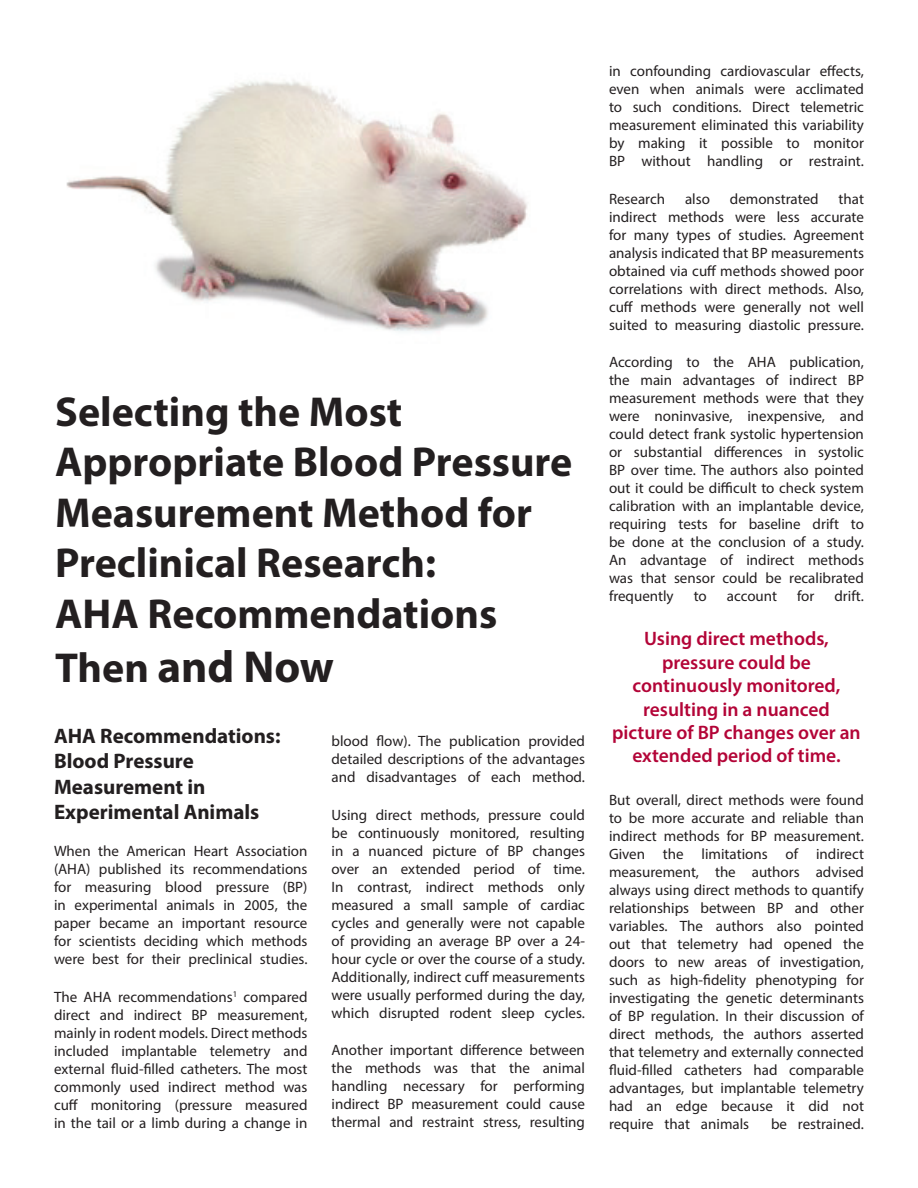
<style>
.page{position:relative;width:918px;height:1188px;background:#fff}
.page>*{position:absolute;margin:0;border:0;box-sizing:border-box;transform-origin:0 0}
.t1{font:700 45px "Myriad Pro";color:#231f20}
.t2{font:700 42px/50.4px "Myriad Pro";color:#231f20}
.t3{font:700 21px/25.2px "Myriad Pro";color:#231f20}
.t4{font:600 19.5px/23.4px "Myriad Pro";color:#b30437;text-align:center}
.t5{font:15px/18px "Myriad Pro";color:#231f20;text-align:justify}
.s1{font-size:42px}
</style>
<div class="page">
<img style="left:66px;top:80px;width:461px;height:252px">
<h2 class="t2" style="left:55px;top:385px;width:519px">Selecting the Most<br>Appropriate Blood Pressure<br>Measurement Method for<br>Preclinical Research:<br>AHA Recommendations</h2>
<h1 class="t1" style="left:55px;top:637px;width:281px"><span class="s1">Then</span> and Now</h1>
<h3 class="t3" style="left:54px;top:723px;width:228px">AHA Recommendations:<br>Blood Pressure<br>Measurement in<br>Experimental Animals</h3>
<p class="t5" style="left:54px;top:842px;width:255px">When the American Heart Association (AHA) published its recommendations for measuring blood pressure (BP) in experimental animals in 2005, the paper became an important resource for scientists deciding which methods were best for their preclinical studies.</p>
<p class="t5" style="left:54px;top:988px;width:255px">The AHA recommendations<sup>1</sup> compared direct and indirect BP measurement, mainly in rodent models. Direct methods included implantable telemetry and external fluid-filled catheters. The most commonly used indirect method was cuff monitoring (pressure measured in the tail or a limb during a change in</p>
<p class="t5" style="left:332px;top:732px;width:255px">blood flow). The publication provided detailed descriptions of the advantages and disadvantages of each method.</p>
<p class="t5" style="left:332px;top:805px;width:255px">Using direct methods, pressure could be continuously monitored, resulting in a nuanced picture of BP changes over an extended period of time.<br>In contrast, indirect methods only measured a small sample of cardiac cycles and generally were not capable of providing an average BP over a 24- hour cycle or over the course of a study.<br>Additionally, indirect cuff measurements were usually performed during the day, which disrupted rodent sleep cycles.</p>
<p class="t5" style="left:332px;top:1041px;width:255px">Another important difference between the methods was that the animal handling necessary for performing indirect BP measurement could cause thermal and restraint stress, resulting</p>
<p class="t5" style="left:609px;top:62px;width:257px">in confounding cardiovascular effects, even when animals were acclimated to such conditions. Direct telemetric measurement eliminated this variability by making it possible to monitor BP without handling or restraint.</p>
<p class="t5" style="left:609px;top:189px;width:58px">Research</p>
<p class="t5" style="left:685px;top:189px;width:26px">also</p>
<p class="t5" style="left:730px;top:189px;width:90px">demonstrated</p>
<p class="t5" style="left:609px;top:189px;width:257px;text-indent:230px">that indirect methods were less accurate for many types of studies. Agreement analysis indicated that BP measurements obtained via cuff methods showed poor correlations with direct methods. Also, cuff methods were generally not well suited to measuring diastolic pressure.</p>
<p class="t5" style="left:609px;top:353px;width:257px">According to the AHA publication, the main advantages of indirect BP measurement methods were that they were noninvasive, inexpensive, and could detect frank systolic hypertension or substantial differences in systolic BP over time. The authors also pointed out it could be difficult to check system calibration with an implantable device, requiring tests for baseline drift to be done at the conclusion of a study.<br>An advantage of indirect methods was that sensor could be recalibrated frequently</p>
<p class="t5" style="left:694px;top:587px;width:15px">to</p>
<p class="t5" style="left:727px;top:587px;width:52px">account</p>
<p class="t5" style="left:797px;top:587px;width:19px">for</p>
<p class="t5" style="left:835px;top:587px;width:31px">drift.</p>
<h3 class="t4" style="left:612px;top:627px;width:250px">Using direct methods, pressure could be continuously monitored, resulting in a nuanced picture of BP changes over an extended period of time.</h3>
<p class="t5" style="left:609px;top:791px;width:257px">But overall, direct methods were found to be more accurate and reliable than indirect methods for BP measurement.<br>Given the limitations of indirect measurement, the authors advised always using direct methods to quantify relationships between BP and other variables. The authors also pointed out that telemetry had opened the doors to new areas of investigation, such as high-fidelity phenotyping for investigating the genetic determinants of BP regulation. In their discussion of direct methods, the authors asserted that telemetry and externally connected fluid-filled catheters had comparable advantages, but implantable telemetry had an edge because it did not require that animals</p>
<p class="t5" style="left:771px;top:1115px;width:94px">be restrained.</p>
</div>
